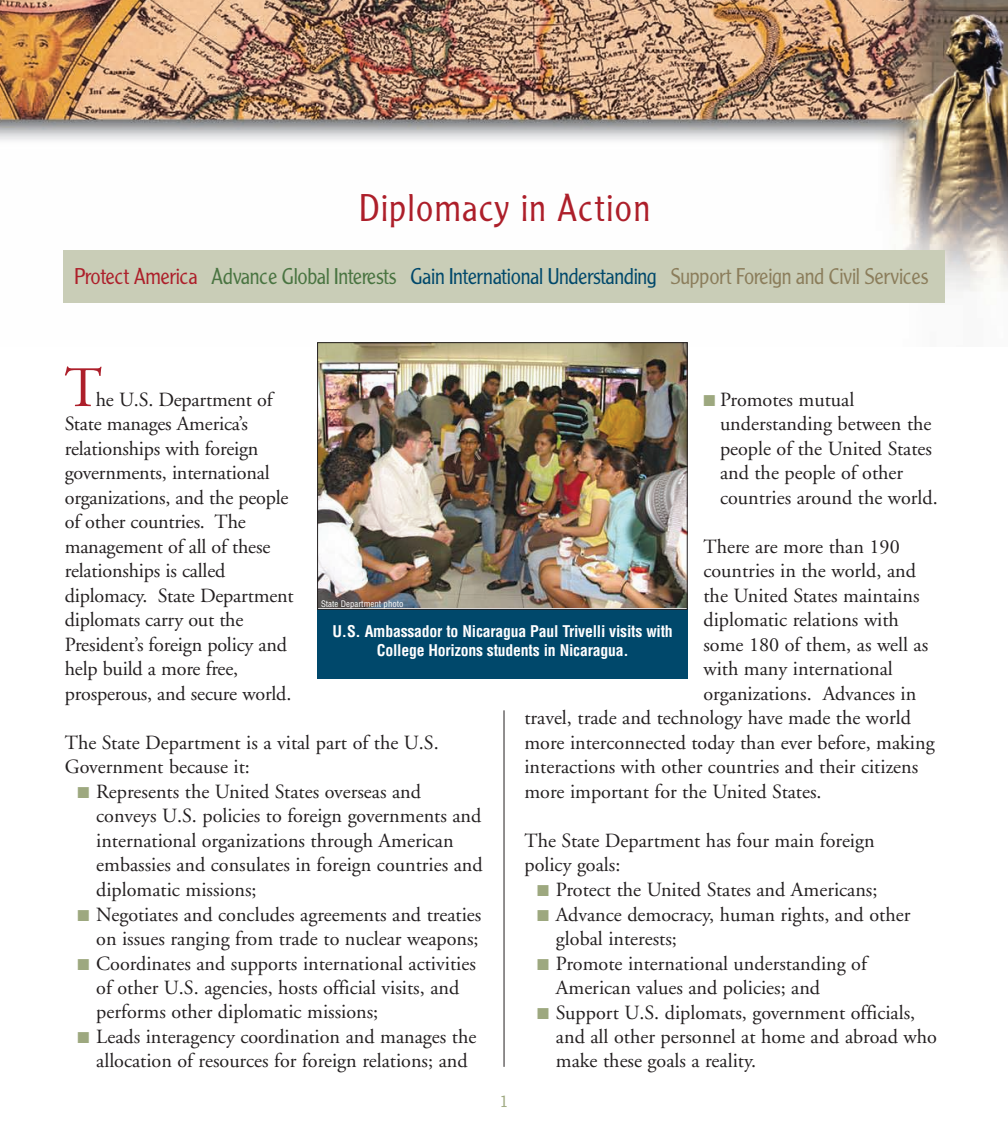
<style>
.page{position:relative;width:1008px;height:1134px;background:#fff}
.page>*{position:absolute;margin:0;border:0;box-sizing:border-box;transform-origin:0 0}
.t1{font:57.05px "Adobe Garamond";color:#ad1f2a}
.t2{font:38.5px "Claritan";letter-spacing:.05em;color:#ad1f2a}
.t3{font:22.75px "Claritan";color:#00486b}
.t4{font:20.12px/24.5px "Adobe Garamond";color:#231f20}
.t5{font:17.5px "Claritan";color:#9da87f}
.t6{font:700 condensed 15.75px/18.9px "Helvetica";letter-spacing:-.015em;color:#fff;text-align:center}
.t7{font:condensed 8.75px "Helvetica";color:#fff}
.s1{color:#ad1f2a}
.s2{color:#497441}
.s3{color:#8b7d5b}
.s4{color:#9da87f}
</style>
<div class="page">
<img style="left:0;top:0;width:1008px;height:303px">
<div style="left:317px;top:602px;width:371px;height:77px;background:#00486b"></div>
<img style="left:319px;top:344px;width:367px;height:264px">
<div style="left:317px;top:342px;width:371px;height:268px;border:1px solid #231f20"></div>
<div style="left:63px;top:250px;width:882px;height:52px;background:#c9cdb7"></div>
<hr style="left:504px;top:710px;width:1px;height:357px;background:#231f20">
<h2 class="t2" style="left:359px;top:194px;width:292px">Diplomacy in Action</h2>
<p class="t3" style="left:74px;top:268px;width:856px"><span class="s1">Protect America</span> <span class="s2">Advance Global Interests</span> Gain International Understanding <span class="s3">Support Foreign and Civil Services</span></p>
<h1 class="t1" style="left:64px;top:365px;width:39px">T</h1>
<p class="t4" style="left:65px;top:389px;width:230px;text-indent:31px">he U.S. Department of<br>State manages America’s relationships with foreign governments, international organizations, and the people of other countries. The management of all of these relationships is called diplomacy. State Department diplomats carry out the<br>President’s foreign policy and help build a more free, prosperous, and secure world.</p>
<p class="t4" style="left:65px;top:732px;width:376px">The State Department is a vital part of the U.S.<br>Government because it:</p>
<p class="t4" style="left:96px;top:781px;width:388px;text-indent:-19px"><span class="s4">■</span> Represents the United States overseas and conveys U.S. policies to foreign governments and international organizations through American embassies and consulates in foreign countries and diplomatic missions;</p>
<p class="t4" style="left:77px;top:904px;width:405px;text-align:right"><span class="s4">■</span> Negotiates and concludes agreements and treaties on issues ranging from trade to nuclear weapons;</p>
<p class="t4" style="left:96px;top:953px;width:381px;text-indent:-19px"><span class="s4">■</span> Coordinates and supports international activities of other U.S. agencies, hosts official visits, and performs other diplomatic missions;</p>
<p class="t4" style="left:77px;top:1026px;width:401px;text-align:center"><span class="s4">■</span> Leads interagency coordination and manages the allocation of resources for foreign relations; and</p>
<p class="t4" style="left:720px;top:389px;width:219px;text-indent:-17px"><span class="s4">■</span> Promotes mutual understanding between the people of the United States and the people of other countries around the world.</p>
<p class="t4" style="left:703px;top:536px;width:198px">There are more than 190</p>
<p class="t4" style="left:703px;top:561px;width:214px">countries in the world, and</p>
<p class="t4" style="left:703px;top:585px;width:218px">the United States maintains</p>
<p class="t4" style="left:703px;top:610px;width:197px">diplomatic relations with</p>
<p class="t4" style="left:703px;top:634px;width:226px">some 180 of them, as well as</p>
<p class="t4" style="left:703px;top:659px;width:191px">with many international</p>
<p class="t4" style="left:703px;top:683px;width:214px">organizations. Advances in</p>
<p class="t4" style="left:524px;top:708px;width:388px">travel, trade and technology have made the world</p>
<p class="t4" style="left:524px;top:732px;width:412px">more interconnected today than ever before, making</p>
<p class="t4" style="left:524px;top:757px;width:395px">interactions with other countries and their citizens</p>
<p class="t4" style="left:524px;top:781px;width:299px">more important for the United States.</p>
<p class="t4" style="left:524px;top:830px;width:352px">The State Department has four main foreign policy goals:</p>
<p class="t4" style="left:537px;top:879px;width:342px"><span class="s4">■</span> Protect the United States and Americans;</p>
<p class="t4" style="left:556px;top:904px;width:356px;text-indent:-19px"><span class="s4">■</span> Advance democracy, human rights, and other global interests;</p>
<p class="t4" style="left:556px;top:953px;width:312px;text-indent:-19px"><span class="s4">■</span> Promote international understanding of<br>American values and policies; and</p>
<p class="t4" style="left:556px;top:1002px;width:383px;text-indent:-19px"><span class="s4">■</span> Support U.S. diplomats, government officials, and all other personnel at home and abroad who make these goals a reality.</p>
<p class="t7" style="left:321px;top:599px;width:84px">State Department photo</p>
<p class="t6" style="left:333px;top:623px;width:342px">U.S. Ambassador to Nicaragua Paul Trivelli visits with<br>College Horizons students in Nicaragua.</p>
<p class="t5" style="left:500px;top:1095px;width:10px">1</p>
</div>
